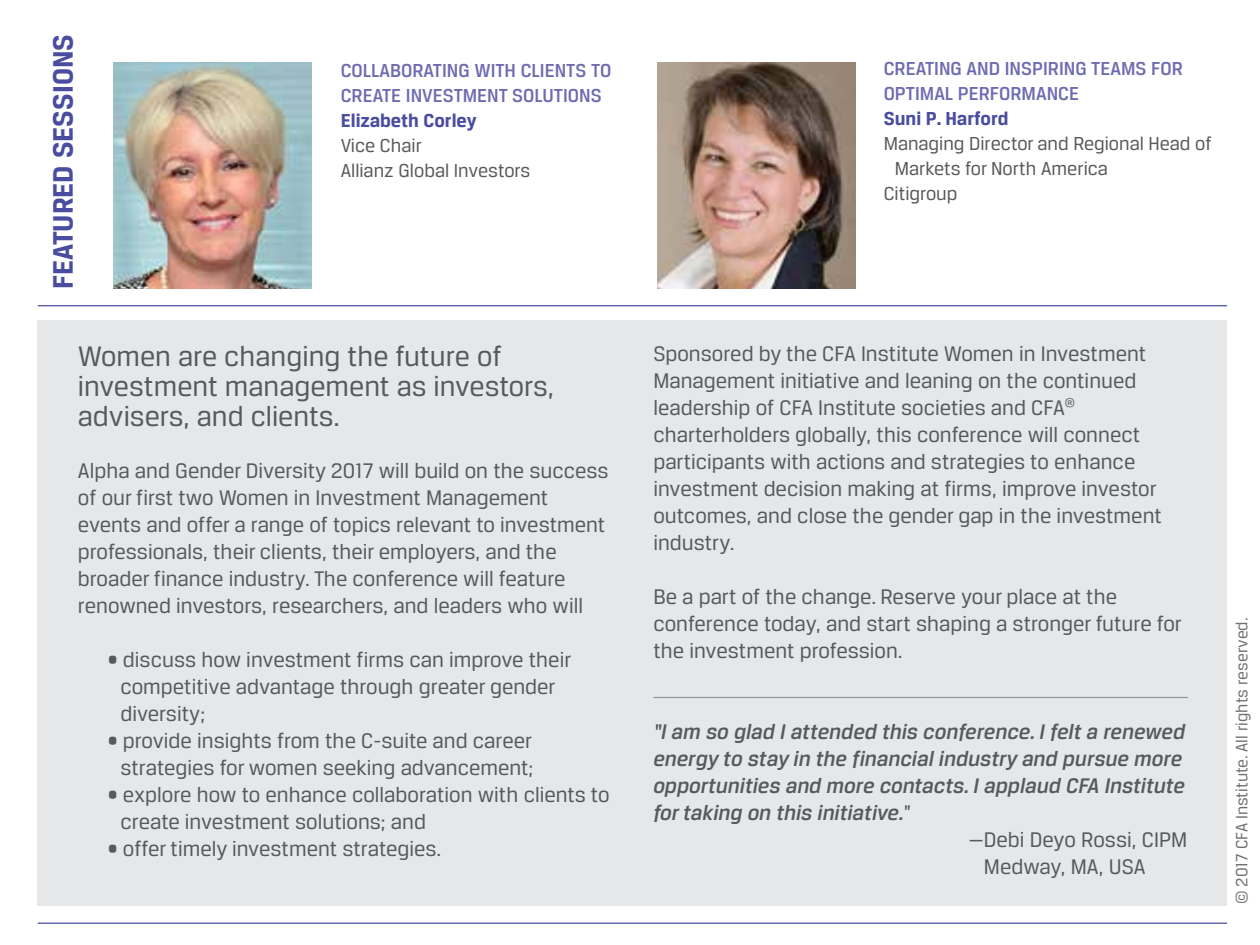
<style>
.page{position:relative;width:1260px;height:945px;background:#fff}
.page>*{position:absolute;margin:0;border:0;box-sizing:border-box;transform-origin:0 0}
.t1{font:30px/30px "CFA Breuer Text";color:#58595b}
.t2{font:700 30px "CFA Breuer Text";color:#4a4ca0}
.t3{font:22.5px/27px "CFA Breuer Text";color:#58595b}
.t4{font:italic 500 22.5px "CFA Breuer Text";color:#58595b}
.t5{font:500 20px/25px "CFA Breuer Text";color:#6e6cb1}
.t6{font:20px/25px "CFA Breuer Text";color:#58595b}
.t7{font:700 20px "CFA Breuer Text";color:#4a4ca0}
.t8{font:17.5px "CFA Breuer Text";color:#6f7073}
.s1{font-weight:400;font-style:normal}
</style>
<div class="page">
<img style="left:113px;top:62px;width:199px;height:227px">
<img style="left:657px;top:62px;width:199px;height:227px">
<div style="left:38px;top:320px;width:1189px;height:586px;background:#e6e7e8"></div>
<hr style="left:38px;top:305px;width:1189px;height:1px;background:#4a4ca0">
<hr style="left:653px;top:697px;width:535px;height:1px;background:#939598">
<hr style="left:38px;top:923px;width:1189px;height:1px;background:#4a4ca0">
<h1 class="t2" style="left:46px;top:289px;width:256px;rotate:-90deg">FEATURED SESSIONS</h1>
<p class="t5" style="left:341px;top:58px;width:272px">COLLABORATING WITH CLIENTS TO<br>CREATE INVESTMENT SOLUTIONS</p>
<p class="t7" style="left:341px;top:109px;width:137px">Elizabeth Corley</p>
<p class="t6" style="left:341px;top:133px;width:191px">Vice Chair<br>Allianz Global Investors</p>
<h1 class="t1" style="left:78px;top:341px;width:478px">Women are changing the future of investment management as investors, advisers, and clients.</h1>
<p class="t3" style="left:78px;top:457px;width:532px">Alpha and Gender Diversity 2017 will build on the success of our first two Women in Investment Management events and offer a range of topics relevant to investment professionals, their clients, their employers, and the broader finance industry. The conference will feature renowned investors, researchers, and leaders who will</p>
<p class="t3" style="left:120px;top:646px;width:453px;text-indent:-13px">• discuss how investment firms can improve their competitive advantage through greater gender diversity;</p>
<p class="t3" style="left:108px;top:727px;width:427px;text-align:center">• provide insights from the C-suite and career strategies for women seeking advancement;</p>
<p class="t3" style="left:120px;top:781px;width:491px;text-indent:-13px">• explore how to enhance collaboration with clients to create investment solutions; and</p>
<p class="t3" style="left:108px;top:835px;width:335px">• offer timely investment strategies.</p>
<p class="t5" style="left:884px;top:55px;width:301px">CREATING AND INSPIRING TEAMS FOR<br>OPTIMAL PERFORMANCE</p>
<p class="t7" style="left:884px;top:107px;width:126px">Suni P. Harford</p>
<p class="t6" style="left:884px;top:130px;width:330px">Managing Director and Regional Head of</p>
<p class="t6" style="left:895px;top:155px;width:215px">Markets for North America</p>
<p class="t6" style="left:884px;top:180px;width:75px">Citigroup</p>
<p class="t3" style="left:653px;top:340px;width:510px">Sponsored by the CFA Institute Women in Investment Management initiative and leaning on the continued leadership of CFA Institute societies and CFA<sup>® </sup>charterholders globally, this conference will connect participants with actions and strategies to enhance investment decision making at firms, improve investor outcomes, and close the gender gap in the investment industry.</p>
<p class="t3" style="left:653px;top:583px;width:530px">Be a part of the change. Reserve your place at the conference today, and start shaping a stronger future for the investment profession.</p>
<p class="t4" style="left:653px;top:719px;width:533px">“I am so glad I attended this conference. I felt a renewed</p>
<p class="t4" style="left:653px;top:746px;width:530px">energy to stay in the financial industry and pursue more</p>
<p class="t4" style="left:653px;top:773px;width:533px">opportunities and more contacts. I applaud CFA Institute</p>
<p class="t4" style="left:653px;top:800px;width:259px">for taking on this initiative.<span class="s1">”</span></p>
<p class="t3" style="left:968px;top:826px;width:221px">—Debi Deyo Rossi, CIPM</p>
<p class="t3" style="left:984px;top:853px;width:163px">Medway, MA, USA</p>
<p class="t8" style="left:1232px;top:904px;width:288px;rotate:-90deg">© 2017 CFA Institute. All rights reserved.</p>
</div>
